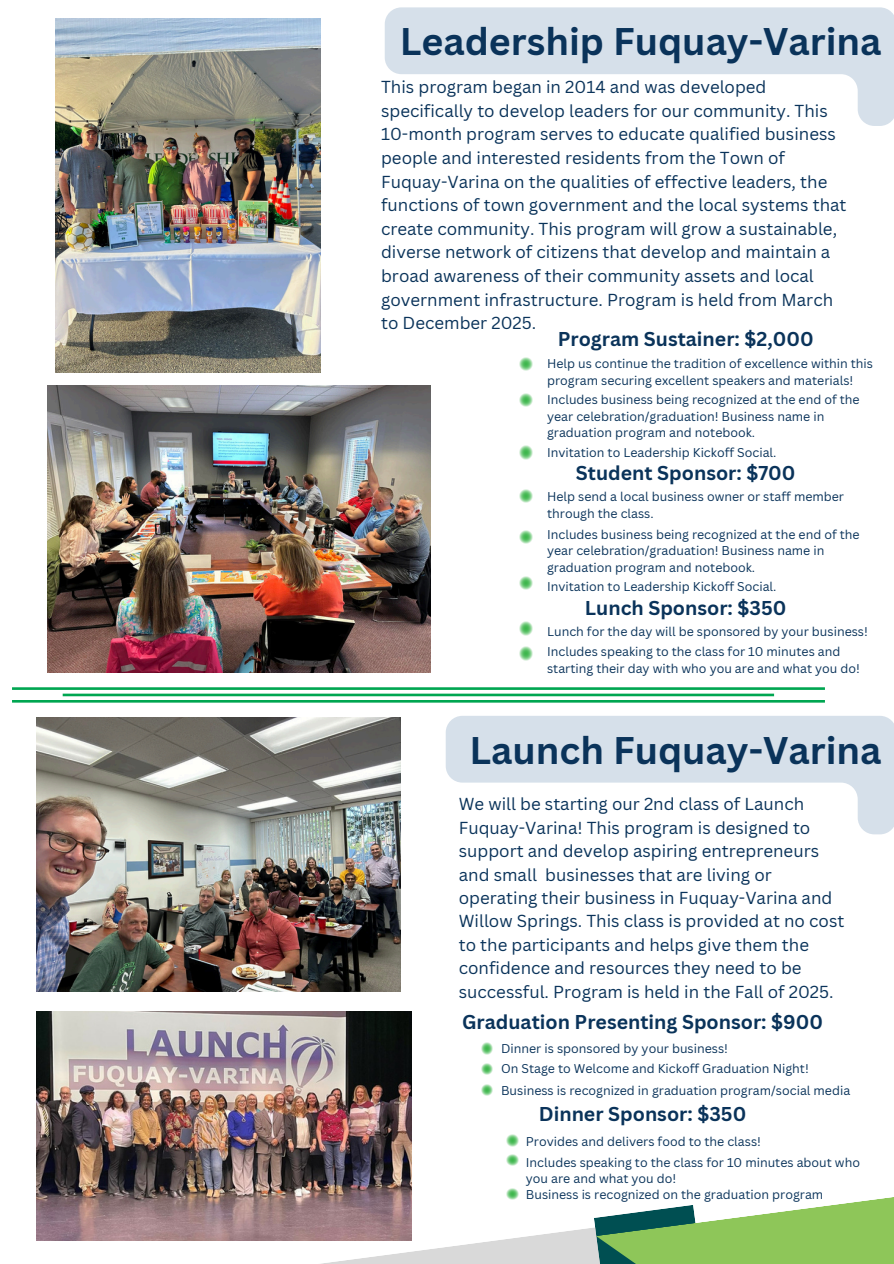
<style>
.page{position:relative;width:894px;height:1264px;background:#fff}
.page>*{position:absolute;margin:0;border:0;box-sizing:border-box;transform-origin:0 0}
.t1{font:700 37.5px "Canva Sans";color:#0a335a}
.t2{font:700 19.5px "Canva Sans";color:#0a335a}
.t3{font:16.95px/23.7px "Canva Sans";color:#0a335a}
.t4{font:12.45px/16.5px "Canva Sans";color:#0a335a}
</style>
<div class="page">
<hr style="left:63px;top:693px;width:710px;height:3px;background:#00a651">
<hr style="left:12px;top:687px;width:812px;height:3px;background:#00a651">
<hr style="left:12px;top:700px;width:812px;height:2px;background:#00a651">
<svg style="left:519px;top:530px;width:13px;height:13px"></svg>
<svg style="left:36px;top:1180px;width:857px;height:83px"></svg>
<img style="left:47px;top:386px;width:383px;height:286px">
<img style="left:55px;top:19px;width:265px;height:353px">
<img style="left:519px;top:393px;width:13px;height:14px">
<svg style="left:519px;top:622px;width:13px;height:13px"></svg>
<svg style="left:519px;top:647px;width:13px;height:13px"></svg>
<svg style="left:519px;top:576px;width:13px;height:13px"></svg>
<img style="left:36px;top:717px;width:365px;height:274px">
<img style="left:519px;top:357px;width:13px;height:14px">
<img style="left:519px;top:489px;width:13px;height:14px">
<svg style="left:519px;top:446px;width:13px;height:13px"></svg>
<svg style="left:506px;top:1154px;width:12px;height:11px"></svg>
<svg style="left:506px;top:1134px;width:12px;height:12px"></svg>
<svg style="left:481px;top:1042px;width:11px;height:12px"></svg>
<svg style="left:481px;top:1063px;width:11px;height:11px"></svg>
<svg style="left:481px;top:1084px;width:11px;height:11px"></svg>
<img style="left:36px;top:1011px;width:375px;height:229px">
<svg style="left:384px;top:7px;width:509px;height:119px;fill:#d6e0ea"></svg>
<svg style="left:445px;top:716px;width:448px;height:118px;fill:#d6e0ea"></svg>
<h1 class="t1" style="left:399px;top:15px;width:483px">Leadership Fuquay-Varina</h1>
<h3 class="t3" style="left:381px;top:74px;width:467px">This program began in 2014 and was developed specifically to develop leaders for our community. This 10-month program serves to educate qualified business people and interested residents from the Town of Fuquay-Varina on the qualities of effective leaders, the functions of town government and the local systems that create community. This program will grow a sustainable, diverse network of citizens that develop and maintain a broad awareness of their community assets and local government infrastructure. Program is held from March to December 2025.</h3>
<p class="t2" style="left:557px;top:325px;width:257px">Program Sustainer: $2,000</p>
<p class="t4" style="left:547px;top:355px;width:327px">Help us continue the tradition of excellence within this program securing excellent speakers and materials!</p>
<p class="t4" style="left:547px;top:391px;width:314px">Includes business being recognized at the end of the year celebration/graduation! Business name in graduation program and notebook.</p>
<p class="t4" style="left:547px;top:444px;width:231px">Invitation to Leadership Kickoff Social.</p>
<p class="t2" style="left:575px;top:459px;width:221px">Student Sponsor: $700</p>
<p class="t4" style="left:547px;top:488px;width:298px">Help send a local business owner or staff member through the class.</p>
<p class="t4" style="left:547px;top:526px;width:314px">Includes business being recognized at the end of the year celebration/graduation! Business name in graduation program and notebook.</p>
<p class="t4" style="left:547px;top:577px;width:231px">Invitation to Leadership Kickoff Social.</p>
<p class="t2" style="left:584px;top:594px;width:203px">Lunch Sponsor: $350</p>
<p class="t4" style="left:547px;top:622px;width:322px">Lunch for the day will be sponsored by your business!</p>
<p class="t4" style="left:547px;top:643px;width:314px">Includes speaking to the class for 10 minutes and starting their day with who you are and what you do!</p>
<p class="t1" style="left:469px;top:723px;width:413px">Launch Fuquay-Varina</p>
<p class="t3" style="left:458px;top:792px;width:387px">We will be starting our 2nd class of Launch Fuquay-Varina! This program is designed to support and develop aspiring entrepreneurs and small businesses that are living or operating their business in Fuquay-Varina and Willow Springs. This class is provided at no cost to the participants and helps give them the confidence and resources they need to be successful. Program is held in the Fall of 2025.</p>
<h2 class="t2" style="left:462px;top:1008px;width:362px">Graduation Presenting Sponsor: $900</h2>
<p class="t4" style="left:501px;top:1039px;width:228px">Dinner is sponsored by your business!</p>
<p class="t4" style="left:501px;top:1059px;width:309px">On Stage to Welcome and Kickoff Graduation Night!</p>
<p class="t4" style="left:501px;top:1081px;width:350px">Business is recognized in graduation program/social media</p>
<h2 class="t2" style="left:538px;top:1100px;width:209px">Dinner Sponsor: $350</h2>
<p class="t4" style="left:525px;top:1132px;width:236px">Provides and delivers food to the class!</p>
<h2 class="t4" style="left:525px;top:1153px;width:335px">Includes speaking to the class for 10 minutes about who you are and what you do!</h2>
<p class="t4" style="left:525px;top:1186px;width:299px">Business is recognized on the graduation program</p>
</div>
